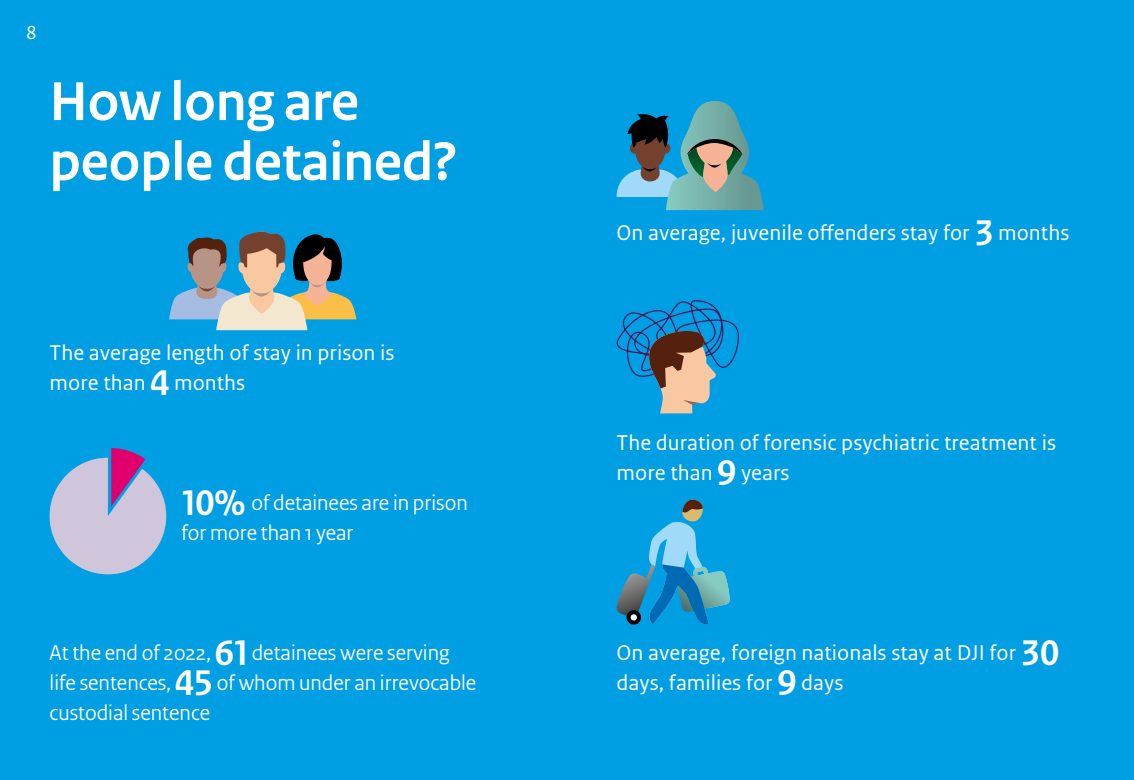
<style>
.page{position:relative;width:1134px;height:780px;background:#009fe3}
.page>*{position:absolute;margin:0;border:0;box-sizing:border-box;transform-origin:0 0}
.H2_hoofdstukkop{font:700 57.5px/60px "Rijksoverheid Sans Heading";color:#fff}
.P_Broodtekst{font:22.5px/30px "Rijksoverheid Sans Text";color:#fff}
.P_Broodtekst-2{font:22.5px/30px "Rijksoverheid Sans Heading";color:#fff}
.lopende{font:20px "Rijksoverheid Sans Text";color:#fff}
.s1{font-family:"Rijksoverheid Sans Heading";font-weight:700;font-size:37.5px}
.s2{font-weight:700;font-size:37.5px}
</style>
<div class="page">
<svg style="left:169px;top:231px;width:187px;height:99px"></svg>
<svg style="left:616px;top:300px;width:123px;height:113px"></svg>
<svg style="left:616px;top:499px;width:114px;height:126px"></svg>
<svg style="left:617px;top:101px;width:146px;height:109px"></svg>
<svg style="left:50px;top:448px;width:116px;height:126px"></svg>
<p class="lopende" style="left:26px;top:21px;width:12px">8</p>
<h1 class="H2_hoofdstukkop" style="left:50px;top:72px;width:409px">How long are people detained?</h1>
<p class="P_Broodtekst" style="left:50px;top:338px;width:346px">The average length of stay in prison is more than <span class="s1">4</span> months</p>
<p class="P_Broodtekst-2" style="left:181px;top:488px;width:288px"><span class="s2">10%</span> of detainees are in prison for more than 1 year</p>
<p class="P_Broodtekst-2" style="left:50px;top:638px;width:428px">At the end of 2022, <span class="s2">61</span> detainees were serving life sentences, <span class="s2">45</span> of whom under an irrevocable custodial sentence</p>
<p class="P_Broodtekst" style="left:617px;top:218px;width:454px">On average, juvenile offenders stay for <span class="s1">3</span> months</p>
<p class="P_Broodtekst" style="left:617px;top:428px;width:441px">The duration of forensic psychiatric treatment is more than <span class="s1">9</span> years</p>
<p class="P_Broodtekst" style="left:617px;top:638px;width:444px">On average, foreign nationals stay at DJI for <span class="s1">30 </span>days, families for <span class="s1">9</span> days</p>
</div>
